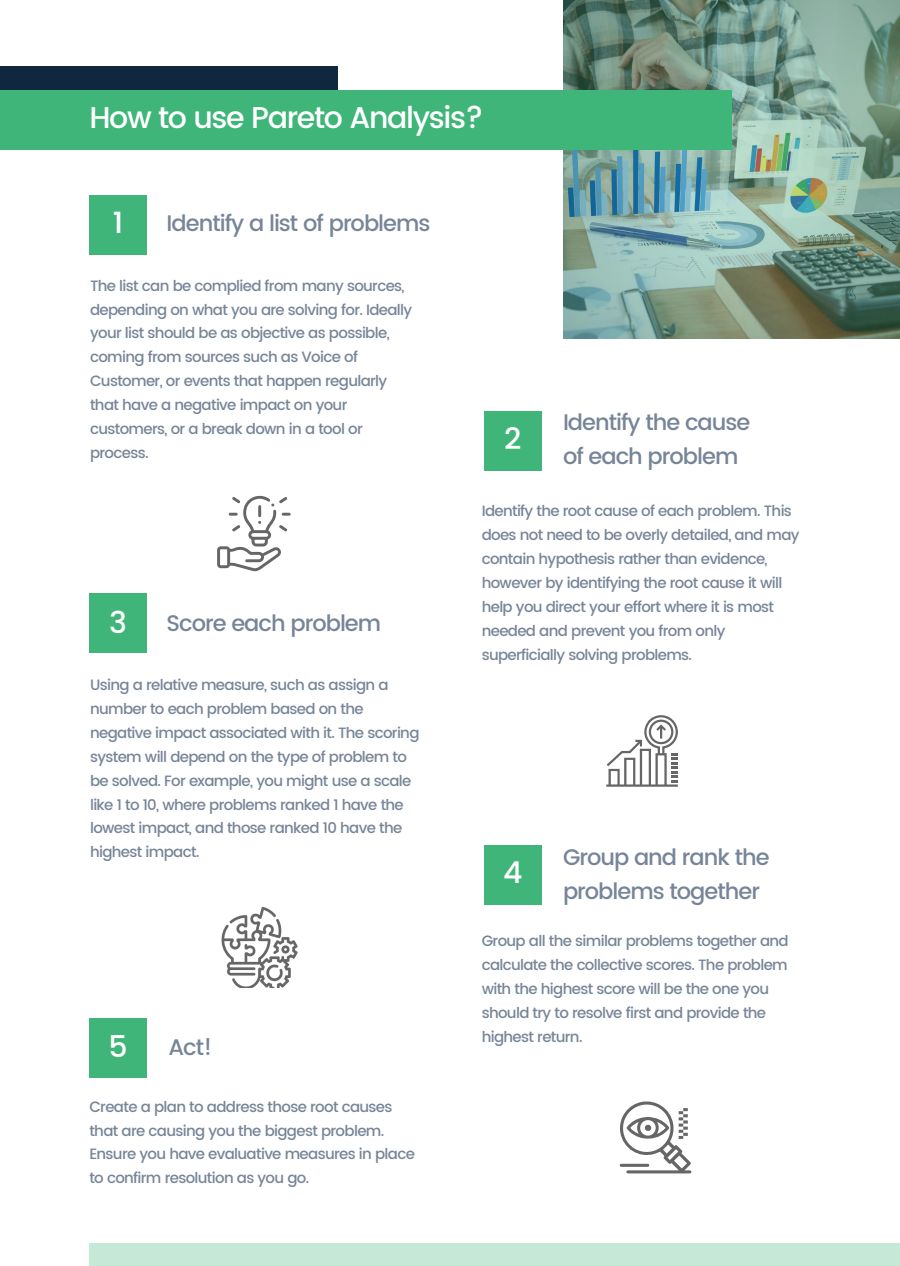
<style>
.page{position:relative;width:900px;height:1266px;background:#fff}
.page>*{position:absolute;margin:0;border:0;box-sizing:border-box;transform-origin:0 0}
.t1{font:500 30px "Poppins";letter-spacing:-.045em;color:#fff}
.t2{font:500 22.5px/33.2px "Poppins";letter-spacing:-.045em;color:#778598}
.t3{font:500 15px/23.9px "Poppins";letter-spacing:-.045em;color:#778598}
</style>
<div class="page">
<div style="left:0;top:90px;width:563px;height:59px;background:#3fb579"></div>
<div style="left:89px;top:195px;width:58px;height:59px;background:#3fb579"></div>
<div style="left:89px;top:593px;width:58px;height:59px;background:#3fb579"></div>
<div style="left:89px;top:1018px;width:58px;height:59px;background:#3fb579"></div>
<div style="left:484px;top:411px;width:57px;height:59px;background:#3fb579"></div>
<div style="left:484px;top:845px;width:57px;height:59px;background:#3fb579"></div>
<div style="left:0;top:67px;width:337px;height:23px;background:#0f273f"></div>
<img style="left:563px;top:0;width:337px;height:338px">
<svg style="left:217px;top:495px;width:74px;height:76px"></svg>
<svg style="left:606px;top:715px;width:72px;height:72px"></svg>
<img style="left:221px;top:907px;width:77px;height:80px">
<svg style="left:620px;top:1101px;width:71px;height:72px"></svg>
<h1 class="t1" style="left:89px;top:100px;width:396px">How to use Pareto Analysis?</h1>
<h1 class="t1" style="left:113px;top:205px;width:12px">1</h1>
<h2 class="t2" style="left:167px;top:207px;width:265px">Identify a list of problems</h2>
<p class="t3" style="left:90px;top:273px;width:324px">The list can be complied from many sources, depending on what you are solving for. Ideally your list should be as objective as possible, coming from sources such as Voice of Customer, or events that happen regularly that have a negative impact on your customers, or a break down in a tool or process.</p>
<h1 class="t1" style="left:109px;top:605px;width:19px">3</h1>
<h2 class="t2" style="left:167px;top:607px;width:216px">Score each problem</h2>
<p class="t3" style="left:90px;top:673px;width:331px">Using a relative measure, such as assign a number to each problem based on the negative impact associated with it. The scoring system will depend on the type of problem to be solved. For example, you might use a scale like 1 to 10, where problems ranked 1 have the lowest impact, and those ranked 10 have the highest impact.</p>
<h1 class="t1" style="left:109px;top:1029px;width:21px">5</h1>
<h2 class="t2" style="left:168px;top:1030px;width:45px">Act!</h2>
<p class="t3" style="left:89px;top:1094px;width:327px">Create a plan to address those root causes that are causing you the biggest problem.<br>Ensure you have evaluative measures in place to confirm resolution as you go.</p>
<h1 class="t1" style="left:504px;top:421px;width:19px">2</h1>
<h2 class="t2" style="left:563px;top:406px;width:189px">Identify the cause of each problem</h2>
<p class="t3" style="left:482px;top:499px;width:319px">Identify the root cause of each problem. This does not need to be overly detailed, and may contain hypothesis rather than evidence, however by identifying the root cause it will help you direct your effort where it is most needed and prevent you from only superficially solving problems.</p>
<h1 class="t1" style="left:503px;top:855px;width:21px">4</h1>
<h2 class="t2" style="left:563px;top:841px;width:208px">Group and rank the problems together</h2>
<p class="t3" style="left:482px;top:929px;width:309px">Group all the similar problems together and calculate the collective scores. The problem with the highest score will be the one you should try to resolve first and provide the highest return.</p>
</div>
